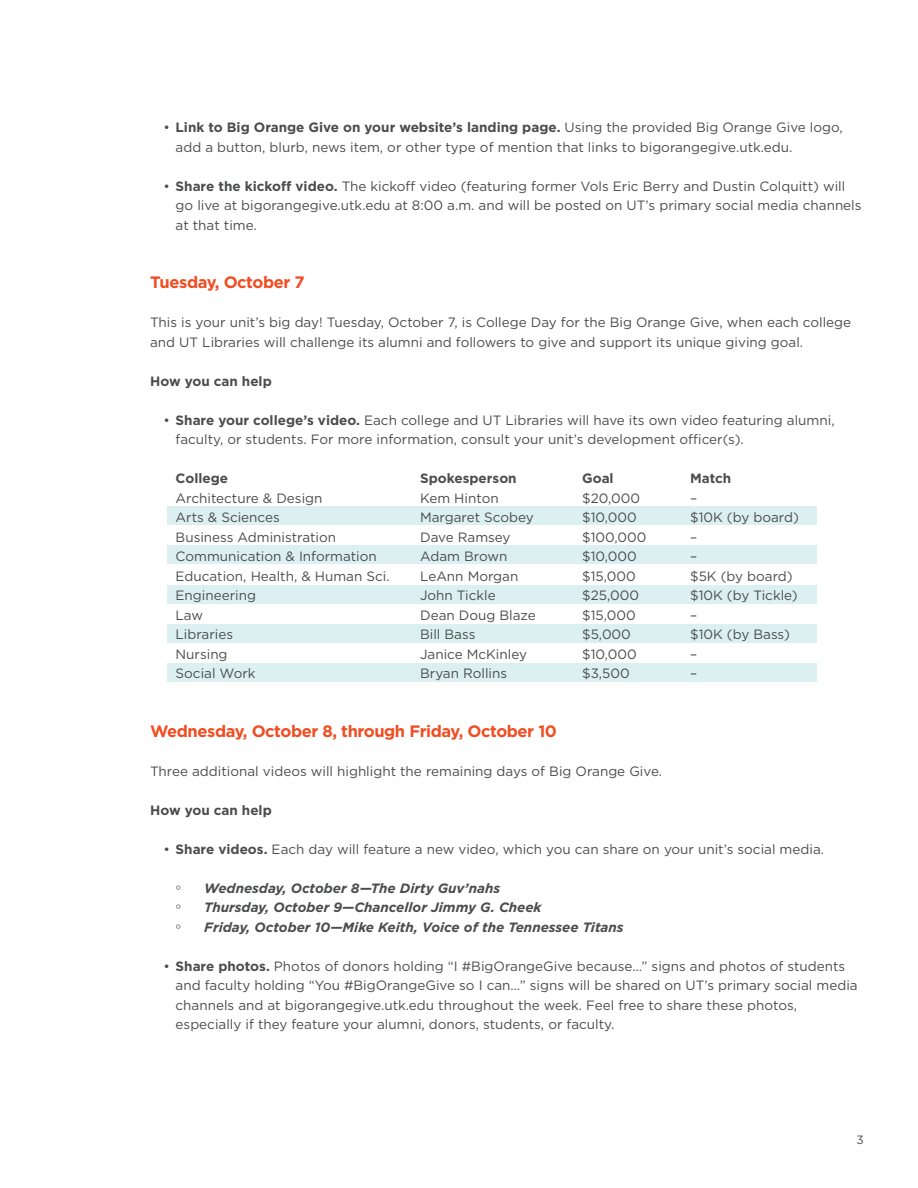
<style>
.page{position:relative;width:918px;height:1188px;background:#fff}
.page>*{position:absolute;margin:0;border:0;box-sizing:border-box;transform-origin:0 0}
.t1{font:700 16.5px "Gotham";letter-spacing:-.025em;color:#f04d22}
.t2{font:16.5px "Georgia";color:#4b4c4d}
.t3{font:13.5px/19.5px "Gotham";color:#4b4c4d}
.t4{font:italic 700 13.5px "Gotham";color:#4b4c4d}
.t5{font:700 13.5px "Gotham";color:#4b4c4d}
.t6{font:12px "Gotham";color:#4b4c4d}
.s1{font-weight:700}
</style>
<div class="page">
<div style="left:167px;top:664px;width:649px;height:18px;background:#dcf0f1"></div>
<div style="left:167px;top:625px;width:649px;height:18px;background:#dcf0f1"></div>
<div style="left:167px;top:586px;width:649px;height:18px;background:#dcf0f1"></div>
<div style="left:167px;top:545px;width:649px;height:18px;background:#dcf0f1"></div>
<div style="left:167px;top:506px;width:649px;height:18px;background:#dcf0f1"></div>
<p class="t3" style="left:176px;top:117px;width:669px;text-indent:-12px">• <span class="s1">Link to Big Orange Give on your website’s landing page.</span> Using the provided Big Orange Give logo, add a button, blurb, news item, or other type of mention that links to bigorangegive.utk.edu.</p>
<p class="t3" style="left:176px;top:176px;width:687px;text-indent:-12px">• <span class="s1">Share the kickoff video.</span> The kickoff video (featuring former Vols Eric Berry and Dustin Colquitt) will go live at bigorangegive.utk.edu at 8:00 a.m. and will be posted on UT’s primary social media channels at that time.</p>
<p class="t1" style="left:150px;top:271px;width:156px">Tuesday, October 7</p>
<p class="t3" style="left:150px;top:312px;width:703px">This is your unit’s big day! Tuesday, October 7, is College Day for the Big Orange Give, when each college and UT Libraries will challenge its alumni and followers to give and support its unique giving goal.</p>
<p class="t5" style="left:150px;top:372px;width:123px">How you can help</p>
<p class="t3" style="left:176px;top:410px;width:661px;text-indent:-12px">• <span class="s1">Share your college’s video.</span> Each college and UT Libraries will have its own video featuring alumni, faculty, or students. For more information, consult your unit’s development officer(s).</p>
<p class="t5" style="left:176px;top:469px;width:54px">College</p>
<p class="t5" style="left:420px;top:469px;width:98px">Spokesperson</p>
<p class="t5" style="left:582px;top:469px;width:33px">Goal</p>
<p class="t5" style="left:690px;top:469px;width:43px">Match</p>
<p class="t3" style="left:176px;top:488px;width:148px">Architecture &amp; Design</p>
<p class="t3" style="left:420px;top:488px;width:80px">Kem Hinton</p>
<p class="t3" style="left:582px;top:488px;width:60px">$20,000</p>
<p class="t3" style="left:690px;top:488px;width:9px">–</p>
<p class="t3" style="left:176px;top:507px;width:106px">Arts &amp; Sciences</p>
<p class="t3" style="left:420px;top:507px;width:115px">Margaret Scobey</p>
<p class="t3" style="left:582px;top:507px;width:56px">$10,000</p>
<p class="t3" style="left:690px;top:507px;width:110px">$10K (by board)</p>
<p class="t3" style="left:176px;top:527px;width:162px">Business Administration</p>
<p class="t3" style="left:420px;top:527px;width:92px">Dave Ramsey</p>
<p class="t3" style="left:582px;top:527px;width:66px">$100,000</p>
<p class="t3" style="left:690px;top:527px;width:9px">–</p>
<p class="t3" style="left:176px;top:546px;width:203px">Communication &amp; Information</p>
<p class="t3" style="left:420px;top:546px;width:89px">Adam Brown</p>
<p class="t3" style="left:582px;top:546px;width:56px">$10,000</p>
<p class="t3" style="left:690px;top:546px;width:9px">–</p>
<p class="t3" style="left:176px;top:566px;width:216px">Education, Health, &amp; Human Sci.</p>
<p class="t3" style="left:420px;top:566px;width:100px">LeAnn Morgan</p>
<p class="t3" style="left:582px;top:566px;width:55px">$15,000</p>
<p class="t3" style="left:690px;top:566px;width:104px">$5K (by board)</p>
<p class="t3" style="left:176px;top:585px;width:82px">Engineering</p>
<p class="t3" style="left:420px;top:585px;width:77px">John Tickle</p>
<p class="t3" style="left:582px;top:585px;width:58px">$25,000</p>
<p class="t3" style="left:690px;top:585px;width:109px">$10K (by Tickle)</p>
<p class="t3" style="left:176px;top:605px;width:29px">Law</p>
<p class="t3" style="left:420px;top:605px;width:117px">Dean Doug Blaze</p>
<p class="t3" style="left:582px;top:605px;width:55px">$15,000</p>
<p class="t3" style="left:690px;top:605px;width:9px">–</p>
<p class="t3" style="left:176px;top:624px;width:59px">Libraries</p>
<p class="t3" style="left:420px;top:624px;width:57px">Bill Bass</p>
<p class="t3" style="left:582px;top:624px;width:50px">$5,000</p>
<p class="t3" style="left:690px;top:624px;width:101px">$10K (by Bass)</p>
<p class="t3" style="left:176px;top:644px;width:54px">Nursing</p>
<p class="t3" style="left:420px;top:644px;width:108px">Janice McKinley</p>
<p class="t3" style="left:582px;top:644px;width:56px">$10,000</p>
<p class="t3" style="left:690px;top:644px;width:9px">–</p>
<p class="t3" style="left:176px;top:663px;width:81px">Social Work</p>
<p class="t3" style="left:420px;top:663px;width:89px">Bryan Rollins</p>
<p class="t3" style="left:582px;top:663px;width:49px">$3,500</p>
<p class="t3" style="left:690px;top:663px;width:9px">–</p>
<p class="t1" style="left:150px;top:720px;width:408px">Wednesday, October 8, through Friday, October 10</p>
<p class="t3" style="left:150px;top:761px;width:514px">Three additional videos will highlight the remaining days of Big Orange Give.</p>
<p class="t5" style="left:150px;top:801px;width:123px">How you can help</p>
<p class="t3" style="left:164px;top:839px;width:662px">• <span class="s1">Share videos.</span> Each day will feature a new video, which you can share on your unit’s social media.</p>
<p class="t2" style="left:176px;top:875px;width:7px">◦</p>
<p class="t4" style="left:204px;top:879px;width:298px">Wednesday, October 8—The Dirty Guv’nahs</p>
<p class="t2" style="left:176px;top:894px;width:7px">◦</p>
<p class="t4" style="left:204px;top:898px;width:339px">Thursday, October 9—Chancellor Jimmy G. Cheek</p>
<p class="t2" style="left:176px;top:914px;width:7px">◦</p>
<p class="t4" style="left:204px;top:918px;width:421px">Friday, October 10—Mike Keith, Voice of the Tennessee Titans</p>
<p class="t3" style="left:176px;top:956px;width:684px;text-indent:-12px">• <span class="s1">Share photos.</span> Photos of donors holding “I #BigOrangeGive because…” signs and photos of students and faculty holding “You #BigOrangeGive so I can…” signs will be shared on UT’s primary social media channels and at bigorangegive.utk.edu throughout the week. Feel free to share these photos, especially if they feature your alumni, donors, students, or faculty.</p>
<p class="t6" style="left:857px;top:1132px;width:9px">3</p>
</div>
